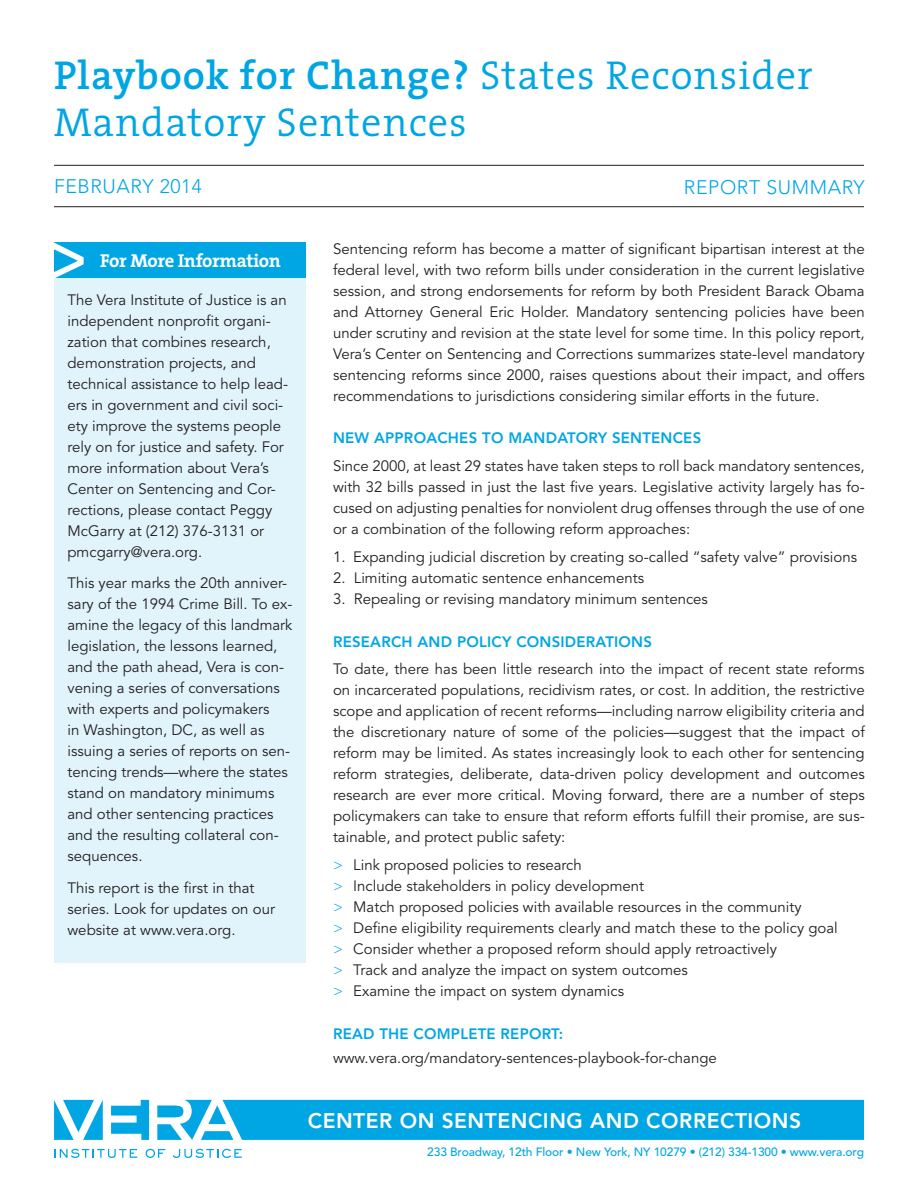
<style>
.page{position:relative;width:918px;height:1188px;background:#fff}
.page>*{position:absolute;margin:0;border:0;box-sizing:border-box;transform-origin:0 0}
.Report_Title{font:300 40.5px/46.5px "The Serif";letter-spacing:.025em;color:#00a6e4}
.Body{font:800 21px "Avenir LT Std";letter-spacing:.025em;color:#fff}
.t1{font:300 19.5px "Avenir LT Std";letter-spacing:.03em;color:#00a6e4}
.Sidebar_Header{font:700 18.75px "The Serif";letter-spacing:-.02em;color:#fff}
.Body_-_sans{font:15px/21px "Avenir LT Std";color:#231f20;text-align:justify}
.Body-1st_Para-no_ind{font:15px/21px "Avenir LT Std";color:#231f20}
.t2{font:800 15px "Avenir LT Std";letter-spacing:.015em;color:#00a6e4}
.Body-2{font:500 12px "Avenir LT Std";letter-spacing:-.01em;color:#00a6e4}
.s1{font-weight:600}
.s2{font-weight:300;color:#00a6e4}
</style>
<div class="page">
<svg style="left:111px;top:1100px;width:38px;height:40px"></svg>
<svg style="left:54px;top:1100px;width:49px;height:40px"></svg>
<svg style="left:157px;top:1100px;width:707px;height:40px;background:#0eaae5"></svg>
<svg style="left:54px;top:1149px;width:83px;height:9px"></svg>
<svg style="left:146px;top:1149px;width:19px;height:9px"></svg>
<svg style="left:173px;top:1149px;width:69px;height:9px"></svg>
<hr style="left:54px;top:206px;width:810px;height:1px;background:#231f20">
<hr style="left:54px;top:165px;width:810px;height:1px;background:#231f20">
<div style="left:54px;top:264px;width:252px;height:699px;background:#e1f3fb"></div>
<div style="left:54px;top:242px;width:252px;height:36px;background:#00a6e4"></div>
<svg style="left:54px;top:243px;width:30px;height:35px"></svg>
<p class="Report_Title" style="left:54px;top:52px;width:760px"><span class="s1">Playbook for Change?</span> States Reconsider<br>Mandatory Sentences</p>
<p class="t1" style="left:54px;top:175px;width:150px">FEBRUARY 2014</p>
<p class="t1" style="left:684px;top:175px;width:182px">REPORT SUMMARY</p>
<p class="Sidebar_Header" style="left:100px;top:249px;width:182px">For More Information</p>
<p class="Body-1st_Para-no_ind" style="left:68px;top:289px;width:222px">The Vera Institute of Justice is an independent nonprofit organi&shy;zation that combines research, demonstration projects, and technical assistance to help lead&shy;ers in government and civil soci&shy;ety improve the systems people rely on for justice and safety. For more information about Vera’s<br>Center on Sentencing and Cor&shy;rections, please contact Peggy<br>McGarry at (212) 376-3131 or pmcgarry@vera.org.</p>
<p class="Body-1st_Para-no_ind" style="left:68px;top:573px;width:227px">This year marks the 20th anniver&shy;sary of the 1994 Crime Bill. To ex&shy;amine the legacy of this landmark legislation, the lessons learned, and the path ahead, Vera is con&shy;vening a series of conversations with experts and policymakers<br>in Washington, DC, as well as issuing a series of reports on sen&shy;tencing trends—where the states stand on mandatory minimums and other sentencing practices and the resulting collateral con&shy;sequences.</p>
<p class="Body-1st_Para-no_ind" style="left:68px;top:877px;width:209px">This report is the first in that series. Look for updates on our website at www.vera.org.</p>
<p class="Body_-_sans" style="left:333px;top:238px;width:533px">Sentencing reform has become a matter of significant bipartisan interest at the federal level, with two reform bills under consideration in the current legislative session, and strong endorsements for reform by both President Barack Obama and Attorney General Eric Holder. Mandatory sentencing policies have been under scrutiny and revision at the state level for some time. In this policy report, Vera’s Center on Sentencing and Corrections summarizes state-level mandatory sentencing reforms since 2000, raises questions about their impact, and offers recommendations to jurisdictions considering similar efforts in the future.</p>
<p class="t2" style="left:333px;top:429px;width:370px">NEW APPROACHES TO MANDATORY SENTENCES</p>
<p class="Body_-_sans" style="left:333px;top:456px;width:533px">Since 2000, at least 29 states have taken steps to roll back mandatory sentences, with 32 bills passed in just the last five years. Legislative activity largely has fo&shy;cused on adjusting penalties for nonviolent drug offenses through the use of one or a combination of the following reform approaches:</p>
<p class="Body_-_sans" style="left:333px;top:547px;width:526px">1. Expanding judicial discretion by creating so-called “safety valve” provisions</p>
<p class="Body_-_sans" style="left:333px;top:568px;width:313px">2. Limiting automatic sentence enhancements</p>
<p class="Body_-_sans" style="left:333px;top:589px;width:377px">3. Repealing or revising mandatory minimum sentences</p>
<p class="t2" style="left:333px;top:632px;width:321px">RESEARCH AND POLICY CONSIDERATIONS</p>
<p class="Body_-_sans" style="left:333px;top:659px;width:533px">To date, there has been little research into the impact of recent state reforms on incarcerated populations, recidivism rates, or cost. In addition, the restrictive scope and application of recent reforms—including narrow eligibility criteria and the discretionary nature of some of the policies—suggest that the impact of reform may be limited. As states increasingly look to each other for sentencing reform strategies, deliberate, data-driven policy development and outcomes research are ever more critical. Moving forward, there are a number of steps policymakers can take to ensure that reform efforts fulfill their promise, are sus&shy;tainable, and protect public safety:</p>
<p class="Body_-_sans" style="left:333px;top:855px;width:250px"><span class="s2">&gt;</span> Link proposed policies to research</p>
<p class="Body_-_sans" style="left:333px;top:876px;width:313px"><span class="s2">&gt;</span> Include stakeholders in policy development</p>
<p class="Body_-_sans" style="left:333px;top:897px;width:470px"><span class="s2">&gt;</span> Match proposed policies with available resources in the community</p>
<p class="Body_-_sans" style="left:333px;top:918px;width:506px"><span class="s2">&gt;</span> Define eligibility requirements clearly and match these to the policy goal</p>
<p class="Body_-_sans" style="left:333px;top:939px;width:446px"><span class="s2">&gt;</span> Consider whether a proposed reform should apply retroactively</p>
<p class="Body_-_sans" style="left:333px;top:960px;width:357px"><span class="s2">&gt;</span> Track and analyze the impact on system outcomes</p>
<p class="Body_-_sans" style="left:333px;top:981px;width:293px"><span class="s2">&gt;</span> Examine the impact on system dynamics</p>
<p class="t2" style="left:333px;top:1025px;width:232px">READ THE COMPLETE REPORT:</p>
<p class="Body_-_sans" style="left:333px;top:1048px;width:385px">www.vera.org/mandatory-sentences-playbook-for-change</p>
<p class="Body" style="left:308px;top:1108px;width:495px">CENTER ON SENTENCING AND CORRECTIONS</p>
<p class="Body-2" style="left:427px;top:1145px;width:438px">233 Broadway, 12th Floor • New York, NY 10279 • (212) 334-1300 • www.vera.org</p>
</div>
